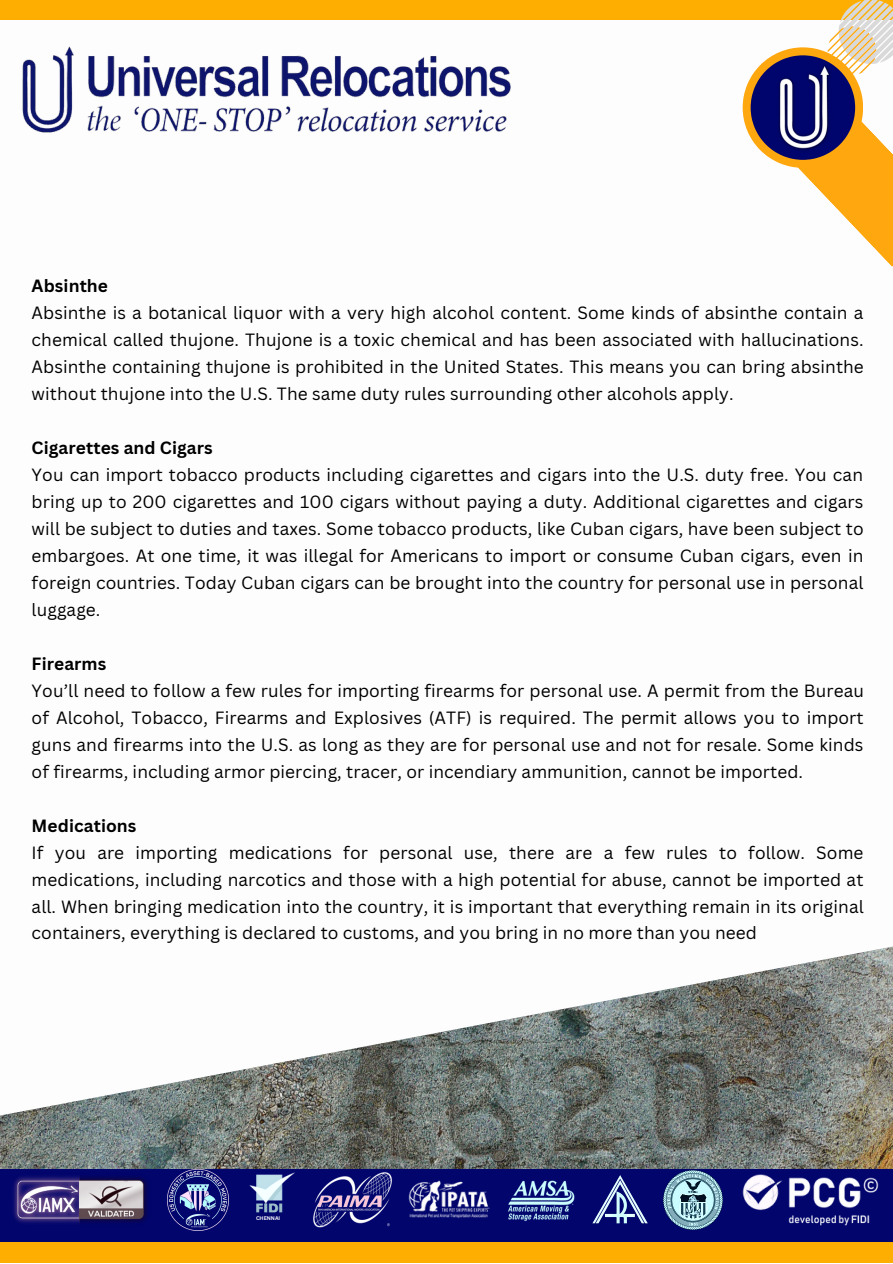
<style>
.page{position:relative;width:893px;height:1264px;background:#fff}
.page>*{position:absolute;margin:0;border:0;box-sizing:border-box;transform-origin:0 0}
.t1{font:17.25px/27px "Canva Sans";letter-spacing:.005em;color:#000;text-align:justify}
.t2{font:700 17.25px "Canva Sans";letter-spacing:.005em;color:#000}
.t3{font:700 5.25px "Canva Sans";color:#fff}
</style>
<div class="page">
<img style="left:0;top:946px;width:892px;height:222px">
<div style="left:0;top:0;width:892px;height:19px;background:#feae00"></div>
<svg style="left:742px;top:0;width:150px;height:267px"></svg>
<img style="left:750px;top:55px;width:105px;height:105px">
<div style="left:0;top:1168px;width:892px;height:94px;background:#01056c"></div>
<img style="left:408px;top:1180px;width:82px;height:38px">
<img style="left:244px;top:1168px;width:52px;height:45px">
<img style="left:592px;top:1175px;width:56px;height:49px">
<img style="left:13px;top:1176px;width:135px;height:47px">
<img style="left:313px;top:1172px;width:79px;height:55px">
<img style="left:508px;top:1180px;width:67px;height:41px">
<img style="left:742px;top:1174px;width:137px;height:51px">
<img style="left:168px;top:1169px;width:60px;height:60px">
<div style="left:0;top:1242px;width:892px;height:20px;background:#feae00"></div>
<img style="left:663px;top:1170px;width:59px;height:59px">
<img style="left:22px;top:46px;width:489px;height:87px">
<p class="t2" style="left:32px;top:273px;width:78px">Absinthe</p>
<p class="t1" style="left:32px;top:298px;width:833px">Absinthe is a botanical liquor with a very high alcohol content. Some kinds of absinthe contain a chemical called thujone. Thujone is a toxic chemical and has been associated with hallucinations.<br>Absinthe containing thujone is prohibited in the United States. This means you can bring absinthe without thujone into the U.S. The same duty rules surrounding other alcohols apply.</p>
<p class="t2" style="left:32px;top:435px;width:183px">Cigarettes and Cigars</p>
<p class="t1" style="left:32px;top:460px;width:833px">You can import tobacco products including cigarettes and cigars into the U.S. duty free. You can bring up to 200 cigarettes and 100 cigars without paying a duty. Additional cigarettes and cigars will be subject to duties and taxes. Some tobacco products, like Cuban cigars, have been subject to embargoes. At one time, it was illegal for Americans to import or consume Cuban cigars, even in foreign countries. Today Cuban cigars can be brought into the country for personal use in personal luggage.</p>
<p class="t2" style="left:32px;top:651px;width:76px">Firearms</p>
<p class="t1" style="left:32px;top:676px;width:833px">You’ll need to follow a few rules for importing firearms for personal use. A permit from the Bureau of Alcohol, Tobacco, Firearms and Explosives (ATF) is required. The permit allows you to import guns and firearms into the U.S. as long as they are for personal use and not for resale. Some kinds of firearms, including armor piercing, tracer, or incendiary ammunition, cannot be imported.</p>
<p class="t2" style="left:32px;top:813px;width:106px">Medications</p>
<p class="t1" style="left:32px;top:838px;width:833px">If you are importing medications for personal use, there are a few rules to follow. Some medications, including narcotics and those with a high potential for abuse, cannot be imported at all. When bringing medication into the country, it is important that everything remain in its original containers, everything is declared to customs, and you bring in no more than you need</p>
<p class="t3" style="left:256px;top:1214px;width:26px">CHENNAI</p>
</div>
